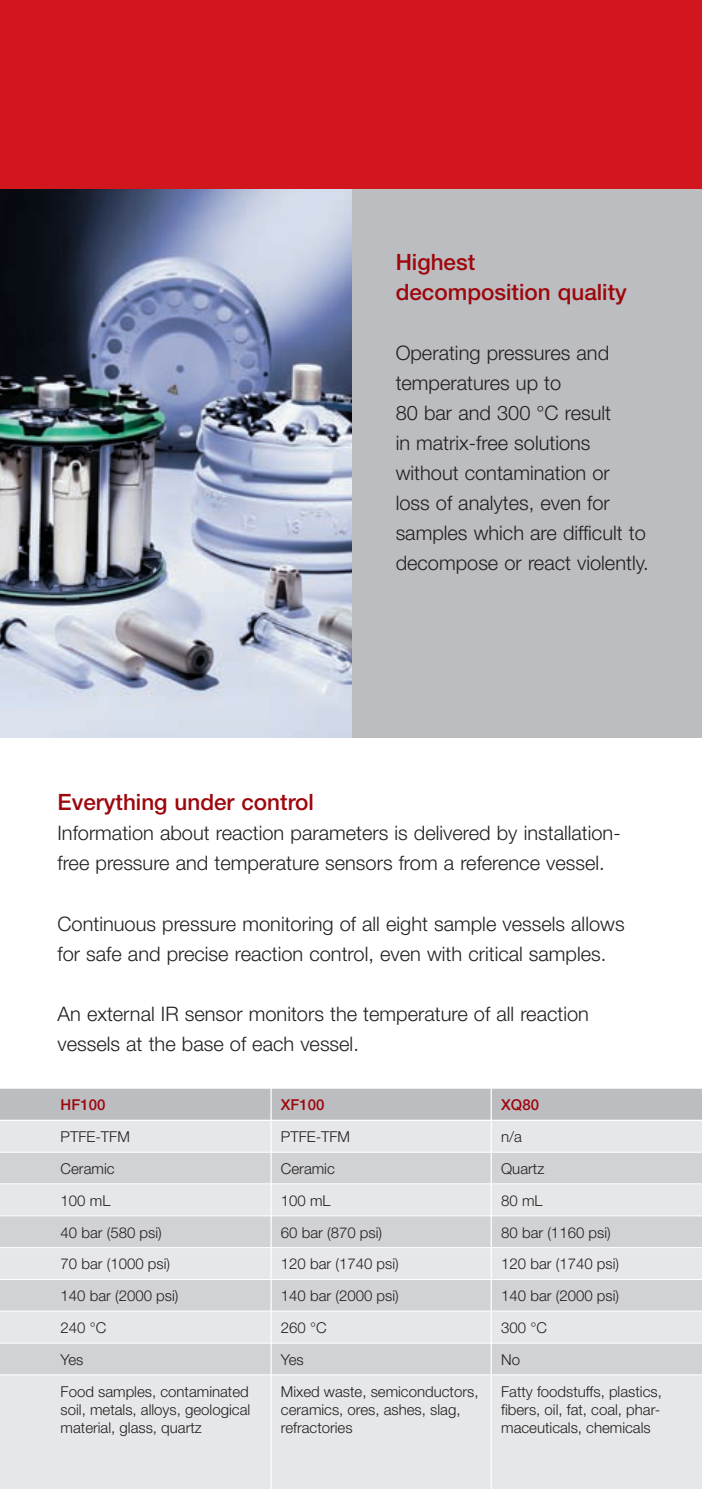
<style>
.page{position:relative;width:702px;height:1489px;background:#fff}
.page>*{position:absolute;margin:0;border:0;box-sizing:border-box;transform-origin:0 0}
.t1{font:500 22.5px/30px "Helvetica Neue LT";color:#9d070d}
.t2{font:300 20px/30px "Helvetica Neue LT";color:#231f20}
.t3{font:300 15px/18px "Helvetica Neue LT";color:#231f20;text-align:justify}
.t4{font:500 15px "Helvetica Neue LT";color:#9d070d}
</style>
<div class="page">
<img style="left:0;top:188px;width:352px;height:549px">
<div style="left:352px;top:163px;width:350px;height:574px;background:#bcbdc0"></div>
<div style="left:0;top:0;width:702px;height:188px;background:#d2161e"></div>
<div style="left:0;top:1088px;width:702px;height:31px;background:#bcbdc0"></div>
<div style="left:0;top:1121px;width:702px;height:367px;background:#e6e7e9"></div>
<svg style="left:0;top:1152px;width:702px;height:222px;background:#dadbdd"></svg>
<hr style="left:270px;top:1081px;width:2px;height:407px;background:#fff">
<hr style="left:490px;top:1081px;width:2px;height:407px;background:#fff">
<hr style="left:0;top:1151px;width:702px;height:1px;background:#fff">
<hr style="left:0;top:1183px;width:702px;height:1px;background:#fff">
<hr style="left:0;top:1215px;width:702px;height:1px;background:#fff">
<hr style="left:0;top:1247px;width:702px;height:1px;background:#fff">
<hr style="left:0;top:1278px;width:702px;height:1px;background:#fff">
<hr style="left:0;top:1310px;width:702px;height:1px;background:#fff">
<hr style="left:0;top:1342px;width:702px;height:1px;background:#fff">
<hr style="left:0;top:1374px;width:702px;height:1px;background:#fff">
<p class="t1" style="left:395px;top:247px;width:233px">Highest decomposition quality</p>
<p class="t2" style="left:395px;top:337px;width:254px">Operating pressures and temperatures up to<br>80 bar and 300 °C result<br>in matrix-free solutions without contamination or loss of analytes, even for samples which are difficult to decompose or react violently.</p>
<p class="t1" style="left:57px;top:787px;width:258px">Everything under control</p>
<p class="t2" style="left:57px;top:817px;width:564px">Information about reaction parameters is delivered by installation&shy;free pressure and temperature sensors from a reference vessel.</p>
<p class="t2" style="left:57px;top:907px;width:568px">Continuous pressure monitoring of all eight sample vessels allows for safe and precise reaction control, even with critical samples.</p>
<p class="t2" style="left:57px;top:997px;width:533px">An external IR sensor monitors the temperature of all reaction vessels at the base of each vessel.</p>
<p class="t4" style="left:61px;top:1096px;width:46px">HF100</p>
<p class="t4" style="left:281px;top:1096px;width:45px">XF100</p>
<p class="t4" style="left:501px;top:1096px;width:39px">XQ80</p>
<p class="t3" style="left:61px;top:1127px;width:71px">PTFE-TFM</p>
<p class="t3" style="left:281px;top:1127px;width:71px">PTFE-TFM</p>
<p class="t3" style="left:501px;top:1127px;width:22px">n/a</p>
<p class="t3" style="left:61px;top:1159px;width:55px">Ceramic</p>
<p class="t3" style="left:281px;top:1159px;width:55px">Ceramic</p>
<p class="t3" style="left:501px;top:1159px;width:45px">Quartz</p>
<p class="t3" style="left:61px;top:1191px;width:51px">100 mL</p>
<p class="t3" style="left:281px;top:1191px;width:51px">100 mL</p>
<p class="t3" style="left:501px;top:1191px;width:43px">80 mL</p>
<p class="t3" style="left:61px;top:1222px;width:103px">40 bar (580 psi)</p>
<p class="t3" style="left:281px;top:1222px;width:103px">60 bar (870 psi)</p>
<p class="t3" style="left:501px;top:1222px;width:111px">80 bar (1160 psi)</p>
<p class="t3" style="left:61px;top:1254px;width:111px">70 bar (1000 psi)</p>
<p class="t3" style="left:281px;top:1254px;width:119px">120 bar (1740 psi)</p>
<p class="t3" style="left:501px;top:1254px;width:119px">120 bar (1740 psi)</p>
<p class="t3" style="left:61px;top:1286px;width:119px">140 bar (2000 psi)</p>
<p class="t3" style="left:281px;top:1286px;width:119px">140 bar (2000 psi)</p>
<p class="t3" style="left:501px;top:1286px;width:119px">140 bar (2000 psi)</p>
<p class="t3" style="left:61px;top:1318px;width:47px">240 °C</p>
<p class="t3" style="left:281px;top:1318px;width:47px">260 °C</p>
<p class="t3" style="left:501px;top:1318px;width:47px">300 °C</p>
<p class="t3" style="left:61px;top:1349px;width:24px">Yes</p>
<p class="t3" style="left:281px;top:1349px;width:24px">Yes</p>
<p class="t3" style="left:501px;top:1349px;width:20px">No</p>
<p class="t3" style="left:61px;top:1381px;width:191px">Food samples, contaminated soil, metals, alloys, geological material, glass, quartz</p>
<p class="t3" style="left:281px;top:1381px;width:199px;text-align:left">Mixed waste, semiconductors, ceramics, ores, ashes, slag, refractories</p>
<p class="t3" style="left:501px;top:1381px;width:162px">Fatty foodstuffs, plastics, fibers, oil, fat, coal, phar&shy;maceuticals, chemicals</p>
</div>
